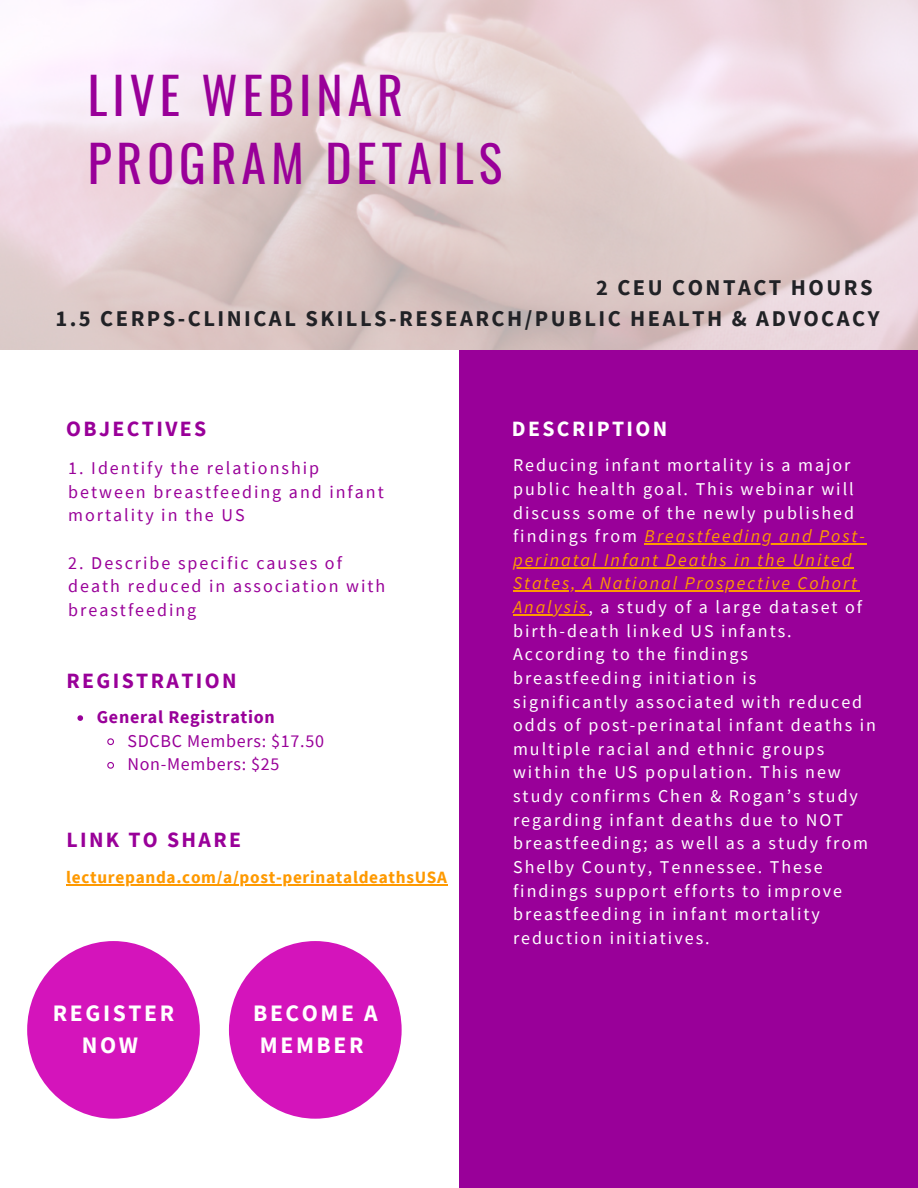
<style>
.page{position:relative;width:918px;height:1188px;background:#fff}
.page>*{position:absolute;margin:0;border:0;box-sizing:border-box;transform-origin:0 0}
.t1{font:49.8px "Oswald";letter-spacing:.1em;color:#909}
.t2{font:700 23.55px/31.5px "Source Sans Pro";letter-spacing:.11em;color:#fff;text-align:center}
.t3{font:700 22.5px "Source Sans Pro";letter-spacing:.11em;color:#212226}
.t4{font:700 21.75px "Source Sans Pro";letter-spacing:.11em;color:#909}
.t5{font:700 21.75px "Source Sans Pro";letter-spacing:.11em;color:#fff}
.t6{font:18px/23.7px "Source Sans Pro";letter-spacing:.11em;color:#fff}
.t7{font:18px/23.7px "Source Sans Pro";letter-spacing:.11em;color:#909}
.t8{font:18px "Source Sans Pro";letter-spacing:.04em;color:#909}
.t9{font:700 18px "Source Sans Pro";letter-spacing:.04em;color:#909}
.t10{font:700 17.25px "Source Sans Pro";letter-spacing:.04em;color:#fe9901}
.s1{font-style:italic;color:#fe9901}
</style>
<div class="page">
<div style="left:460px;top:350px;width:458px;height:838px;background:#909"></div>
<svg style="left:77px;top:715px;width:6px;height:6px"></svg>
<svg style="left:107px;top:738px;width:7px;height:8px"></svg>
<svg style="left:107px;top:762px;width:7px;height:7px"></svg>
<div style="left:27px;top:941px;width:173px;height:178px;background:#d414bb;border-radius:50%"></div>
<div style="left:229px;top:941px;width:173px;height:178px;background:#d414bb;border-radius:50%"></div>
<hr style="left:645px;top:543px;width:222px;height:1px;background:#fe9901">
<hr style="left:513px;top:567px;width:340px;height:1px;background:#fe9901">
<hr style="left:513px;top:591px;width:346px;height:1px;background:#fe9901">
<hr style="left:513px;top:614px;width:75px;height:1px;background:#fe9901">
<hr style="left:66px;top:884px;width:382px;height:1px;background:#fe9901">
<p class="t1" style="left:88px;top:56px;width:317px">LIVE WEBINAR</p>
<p class="t1" style="left:88px;top:125px;width:416px">PROGRAM DETAILS</p>
<p class="t3" style="left:596px;top:272px;width:278px">2 CEU CONTACT HOURS</p>
<p class="t3" style="left:55px;top:304px;width:826px">1.5 CERPS-CLINICAL SKILLS-RESEARCH/PUBLIC HEALTH &amp; ADVOCACY</p>
<p class="t4" style="left:66px;top:415px;width:142px">OBJECTIVES</p>
<p class="t5" style="left:512px;top:415px;width:157px">DESCRIPTION</p>
<p class="t7" style="left:68px;top:456px;width:317px">1. Identify the relationship between breastfeeding and infant mortality in the US</p>
<p class="t7" style="left:68px;top:550px;width:318px">2. Describe specific causes of death reduced in association with breastfeeding</p>
<p class="t6" style="left:513px;top:453px;width:364px">Reducing infant mortality is a major public health goal. This webinar will discuss some of the newly published findings from <span class="s1">Breastfeeding and Post&shy;perinatal Infant Deaths in the United States, A National Prospective Cohort Analysis</span>, a study of a large dataset of birth-death linked US infants.<br>According to the findings breastfeeding initiation is<br>significantly associated with reduced odds of post-perinatal infant deaths in multiple racial and ethnic groups within the US population. This new study confirms Chen &amp; Rogan’s study regarding infant deaths due to NOT breastfeeding; as well as a study from Shelby County, Tennessee. These findings support efforts to improve breastfeeding in infant mortality reduction initiatives.</p>
<p class="t4" style="left:66px;top:666px;width:172px">REGISTRATION</p>
<p class="t9" style="left:97px;top:705px;width:180px">General Registration</p>
<p class="t8" style="left:127px;top:729px;width:198px">SDCBC Members: $17.50</p>
<p class="t8" style="left:127px;top:753px;width:154px">Non-Members: $25</p>
<p class="t4" style="left:66px;top:826px;width:176px">LINK TO SHARE</p>
<p class="t10" style="left:66px;top:866px;width:382px">lecturepanda.com/a/post-perinataldeathsUSA</p>
<p class="t2" style="left:53px;top:997px;width:123px">REGISTER<br>NOW</p>
<p class="t2" style="left:253px;top:997px;width:126px;text-align:left">BECOME A<br>MEMBER</p>
</div>
